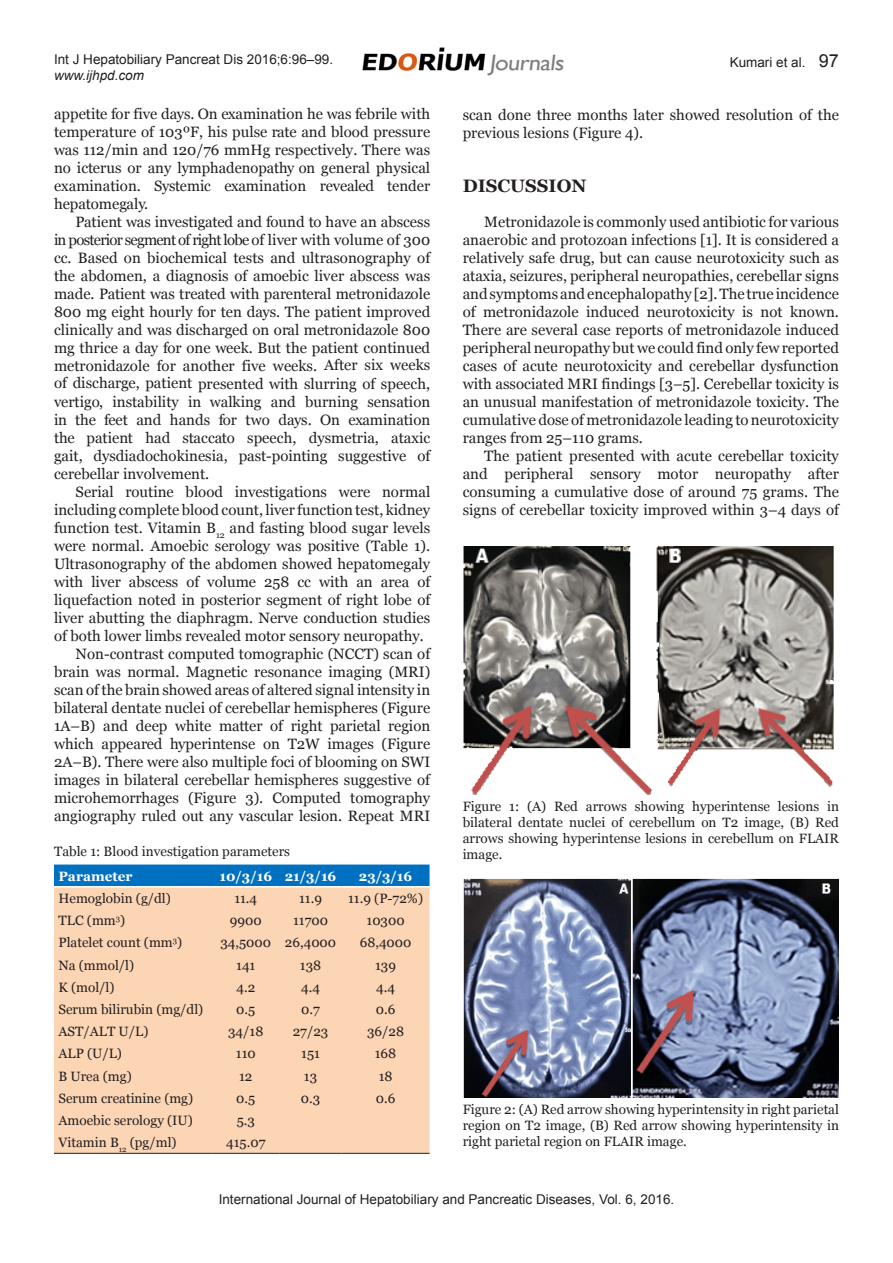
<style>
.page{position:relative;width:893px;height:1263px;background:#fff}
.page>*{position:absolute;margin:0;border:0;box-sizing:border-box;transform-origin:0 0}
.Case_Report_head{font:700 18px "Georgia";color:#231f20}
.Text{font:15px/18px "Georgia";color:#231f20;text-align:justify}
.Figure___Table_capti{font:13.5px/16.2px "Georgia";color:#231f20;text-align:justify}
.Left_Running_head{font:13.5px "Arial";color:#231f20}
.Figure___Table_capti-2{font:700 13.5px "Georgia";color:#fff}
.Left_Running_head-2{font:italic 13.5px "Arial";color:#231f20}
.Right_Running_head{font:13.5px "Arial";color:#231f20}
.s1{font-size:18px}
</style>
<div class="page">
<img style="left:362px;top:47px;width:202px;height:29px">
<img style="left:463px;top:546px;width:371px;height:248px">
<img style="left:463px;top:878px;width:376px;height:220px">
<div style="left:54px;top:864px;width:376px;height:22px;background:#0070c0"></div>
<div style="left:54px;top:887px;width:376px;height:266px;background:#fcd5b5"></div>
<hr style="left:54px;top:1153px;width:158px;height:1px;background:#231f20">
<hr style="left:212px;top:1153px;width:67px;height:1px;background:#231f20">
<hr style="left:279px;top:1153px;width:63px;height:1px;background:#231f20">
<hr style="left:342px;top:1153px;width:88px;height:1px;background:#231f20">
<p class="Left_Running_head" style="left:54px;top:50px;width:281px">Int J Hepatobiliary Pancreat Dis 2016;6:96–99.</p>
<p class="Left_Running_head-2" style="left:54px;top:67px;width:92px">www.ijhpd.com</p>
<p class="Text" style="left:54px;top:105px;width:378px">appetite for five days. On examination he was febrile with temperature of 103ºF, his pulse rate and blood pressure was 112/min and 120/76 mmHg respectively. There was no icterus or any lymphadenopathy on general physical examination. Systemic examination revealed tender hepatomegaly.</p>
<p class="Text" style="left:54px;top:213px;width:378px;text-indent:22px">Patient was investigated and found to have an abscess in posterior segment of right lobe of liver with volume of 300 cc. Based on biochemical tests and ultrasonography of the abdomen, a diagnosis of amoebic liver abscess was made. Patient was treated with parenteral metronidazole 800 mg eight hourly for ten days. The patient improved clinically and was discharged on oral metronidazole 800 mg thrice a day for one week. But the patient continued metronidazole for another five weeks. After six weeks of discharge, patient presented with slurring of speech, vertigo, instability in walking and burning sensation in the feet and hands for two days. On examination the patient had staccato speech, dysmetria, ataxic gait, dysdiadochokinesia, past-pointing suggestive of cerebellar involvement.</p>
<p class="Text" style="left:54px;top:483px;width:378px;text-indent:22px">Serial routine blood investigations were normal including complete blood count, liver function test, kidney function test. Vitamin B<sub>12</sub> and fasting blood sugar levels were normal. Amoebic serology was positive (Table 1).<br>Ultrasonography of the abdomen showed hepatomegaly with liver abscess of volume 258 cc with an area of liquefaction noted in posterior segment of right lobe of liver abutting the diaphragm. Nerve conduction studies of both lower limbs revealed motor sensory neuropathy.</p>
<p class="Text" style="left:54px;top:645px;width:378px;text-indent:22px">Non-contrast computed tomographic (NCCT) scan of brain was normal. Magnetic resonance imaging (MRI) scan of the brain showed areas of altered signal intensity in bilateral dentate nuclei of cerebellar hemispheres (Figure 1A–B) and deep white matter of right parietal region which appeared hyperintense on T2W images (Figure 2A–B). There were also multiple foci of blooming on SWI images in bilateral cerebellar hemispheres suggestive of microhemorrhages (Figure 3). Computed tomography angiography ruled out any vascular lesion. Repeat MRI</p>
<p class="Figure___Table_capti" style="left:54px;top:843px;width:238px">Table 1: Blood investigation parameters</p>
<p class="Figure___Table_capti-2" style="left:58px;top:867px;width:76px">Parameter</p>
<p class="Figure___Table_capti-2" style="left:219px;top:867px;width:54px">10/3/16</p>
<p class="Figure___Table_capti-2" style="left:285px;top:867px;width:53px">21/3/16</p>
<p class="Figure___Table_capti-2" style="left:359px;top:867px;width:55px">23/3/16</p>
<p class="Figure___Table_capti" style="left:58px;top:890px;width:114px">Hemoglobin (g/dl)</p>
<p class="Figure___Table_capti" style="left:234px;top:890px;width:24px">11.4</p>
<p class="Figure___Table_capti" style="left:299px;top:890px;width:24px">11.9</p>
<p class="Figure___Table_capti" style="left:348px;top:890px;width:76px">11.9 (P-72%)</p>
<p class="Figure___Table_capti" style="left:58px;top:913px;width:68px">TLC (mm<sup>3</sup>)</p>
<p class="Figure___Table_capti" style="left:230px;top:913px;width:33px">9900</p>
<p class="Figure___Table_capti" style="left:293px;top:913px;width:36px">11700</p>
<p class="Figure___Table_capti" style="left:367px;top:913px;width:40px">10300</p>
<p class="Figure___Table_capti" style="left:58px;top:935px;width:125px">Platelet count (mm<sup>3</sup>)</p>
<p class="Figure___Table_capti" style="left:220px;top:935px;width:52px">34,5000</p>
<p class="Figure___Table_capti" style="left:285px;top:935px;width:53px">26,4000</p>
<p class="Figure___Table_capti" style="left:360px;top:935px;width:53px">68,4000</p>
<p class="Figure___Table_capti" style="left:58px;top:957px;width:77px">Na (mmol/l)</p>
<p class="Figure___Table_capti" style="left:236px;top:957px;width:21px">141</p>
<p class="Figure___Table_capti" style="left:300px;top:957px;width:23px">138</p>
<p class="Figure___Table_capti" style="left:375px;top:957px;width:22px">139</p>
<p class="Figure___Table_capti" style="left:58px;top:979px;width:57px">K (mol/l)</p>
<p class="Figure___Table_capti" style="left:236px;top:979px;width:20px">4.2</p>
<p class="Figure___Table_capti" style="left:301px;top:979px;width:20px">4.4</p>
<p class="Figure___Table_capti" style="left:376px;top:979px;width:20px">4.4</p>
<p class="Figure___Table_capti" style="left:58px;top:1001px;width:146px">Serum bilirubin (mg/dl)</p>
<p class="Figure___Table_capti" style="left:236px;top:1001px;width:21px">0.5</p>
<p class="Figure___Table_capti" style="left:301px;top:1001px;width:20px">0.7</p>
<p class="Figure___Table_capti" style="left:376px;top:1001px;width:21px">0.6</p>
<p class="Figure___Table_capti" style="left:58px;top:1024px;width:91px">AST/ALT U/L)</p>
<p class="Figure___Table_capti" style="left:228px;top:1024px;width:37px">34/18</p>
<p class="Figure___Table_capti" style="left:293px;top:1024px;width:37px">27/23</p>
<p class="Figure___Table_capti" style="left:367px;top:1024px;width:39px">36/28</p>
<p class="Figure___Table_capti" style="left:58px;top:1046px;width:65px">ALP (U/L)</p>
<p class="Figure___Table_capti" style="left:236px;top:1046px;width:21px">110</p>
<p class="Figure___Table_capti" style="left:301px;top:1046px;width:20px">151</p>
<p class="Figure___Table_capti" style="left:375px;top:1046px;width:23px">168</p>
<p class="Figure___Table_capti" style="left:58px;top:1068px;width:75px">B Urea (mg)</p>
<p class="Figure___Table_capti" style="left:239px;top:1068px;width:15px">12</p>
<p class="Figure___Table_capti" style="left:304px;top:1068px;width:15px">13</p>
<p class="Figure___Table_capti" style="left:379px;top:1068px;width:15px">18</p>
<p class="Figure___Table_capti" style="left:58px;top:1090px;width:136px">Serum creatinine (mg)</p>
<p class="Figure___Table_capti" style="left:236px;top:1090px;width:21px">0.5</p>
<p class="Figure___Table_capti" style="left:301px;top:1090px;width:21px">0.3</p>
<p class="Figure___Table_capti" style="left:376px;top:1090px;width:21px">0.6</p>
<p class="Figure___Table_capti" style="left:58px;top:1113px;width:136px">Amoebic serology (IU)</p>
<p class="Figure___Table_capti" style="left:237px;top:1113px;width:20px">5.3</p>
<p class="Figure___Table_capti" style="left:58px;top:1135px;width:120px">Vitamin B<sub>12</sub> (pg/ml)</p>
<p class="Figure___Table_capti" style="left:226px;top:1135px;width:41px">415.07</p>
<p class="Right_Running_head" style="left:730px;top:54px;width:111px">Kumari et al. <span class="s1">97</span></p>
<p class="Text" style="left:463px;top:106px;width:378px">scan done three months later showed resolution of the previous lesions (Figure 4).</p>
<p class="Case_Report_head" style="left:463px;top:174px;width:125px">DISCUSSION</p>
<p class="Text" style="left:463px;top:213px;width:378px;text-indent:22px">Metronidazole is commonly used antibiotic for various anaerobic and protozoan infections [1]. It is considered a relatively safe drug, but can cause neurotoxicity such as ataxia, seizures, peripheral neuropathies, cerebellar signs and symptoms and encephalopathy [2]. The true incidence of metronidazole induced neurotoxicity is not known.<br>There are several case reports of metronidazole induced peripheral neuropathy but we could find only few reported cases of acute neurotoxicity and cerebellar dysfunction with associated MRI findings [3–5]. Cerebellar toxicity is an unusual manifestation of metronidazole toxicity. The cumulative dose of metronidazole leading to neurotoxicity ranges from 25–110 grams.</p>
<p class="Text" style="left:463px;top:447px;width:378px;text-indent:22px">The patient presented with acute cerebellar toxicity and peripheral sensory motor neuropathy after consuming a cumulative dose of around 75 grams. The signs of cerebellar toxicity improved within 3–4 days of</p>
<p class="Figure___Table_capti" style="left:463px;top:798px;width:378px">Figure 1: (A) Red arrows showing hyperintense lesions in bilateral dentate nuclei of cerebellum on T2 image, (B) Red arrows showing hyperintense lesions in cerebellum on FLAIR image.</p>
<p class="Figure___Table_capti" style="left:463px;top:1101px;width:378px">Figure 2: (A) Red arrow showing hyperintensity in right parietal region on T2 image, (B) Red arrow showing hyperintensity in right parietal region on FLAIR image.</p>
<p class="Left_Running_head" style="left:219px;top:1190px;width:457px">International Journal of Hepatobiliary and Pancreatic Diseases, Vol. 6, 2016.</p>
</div>
